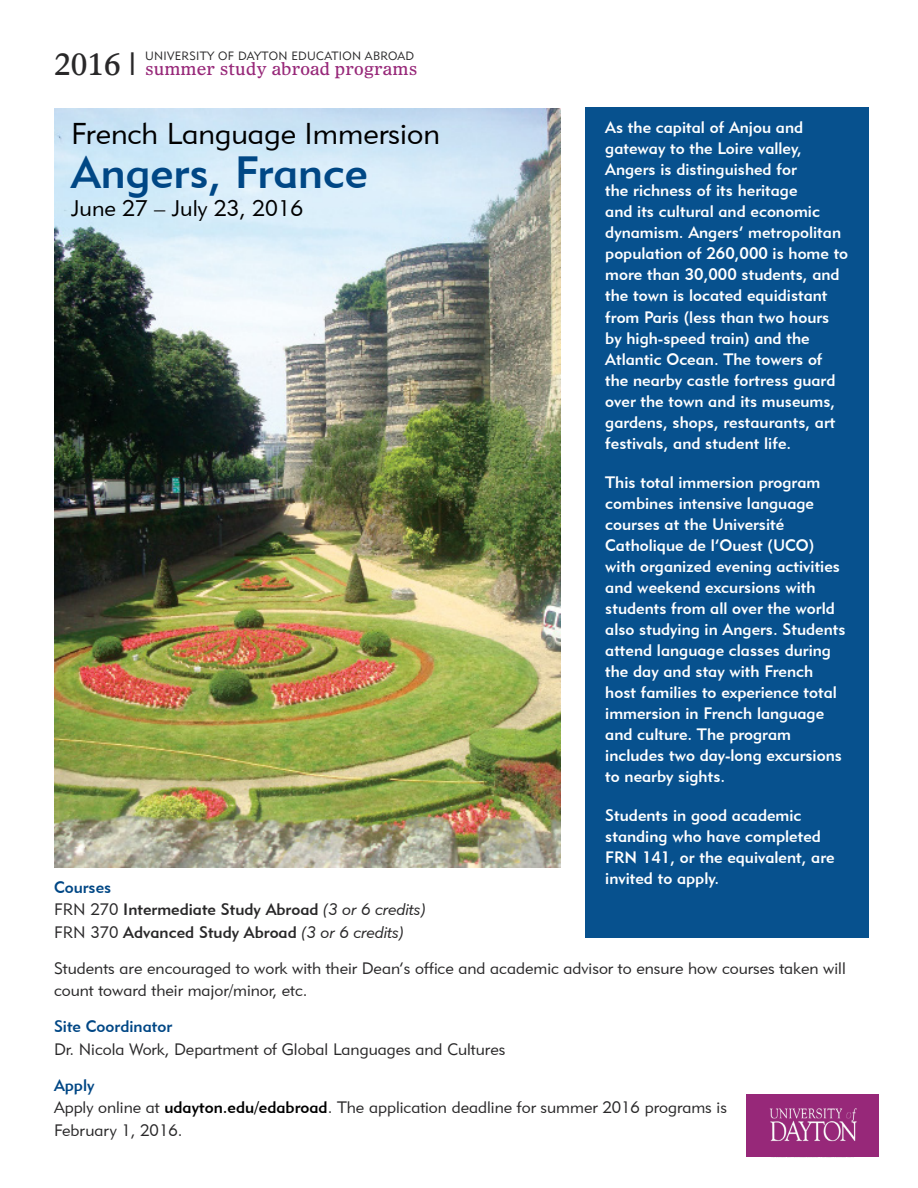
<style>
.page{position:relative;width:918px;height:1188px;background:#fff}
.page>*{position:absolute;margin:0;border:0;box-sizing:border-box;transform-origin:0 0}
.t1{font:45px "Geometric 415 BT Medium A";color:#004785}
.t2{font:30px "Geometric 415 BT Lite A";color:#000}
.t3{font:30px "Olympian LT Std";color:#292829}
.t4{font:22.5px "Geometric 415 BT Lite A";color:#000}
.t5{font:17.25px "Olympian LT Std";color:#972879}
.t6{font:16.5px/21px "Geometric 415 BT Medium A";color:#fff}
.t7{font:16.5px/22.5px "Geometric 415 BT Lite A";color:#292829}
.t8{font:16.5px/22.5px "Geometric 415 BT Medium A";color:#292829}
.t9{font:16.5px "Geometric 415 BT Medium A";color:#004785}
.t10{font:12px "Geometric 415 BT Lite A";letter-spacing:.02em;color:#292829}
.s1{color:#004785}
.s2{font-family:"Geometric 415 BT Lite A"}
.s3{font-family:"Geometric 415 BT Lite Italic A"}
.s4{font-family:"Geometric 415 BT Medium A";color:#000}
</style>
<div class="page">
<img style="left:54px;top:108px;width:506px;height:759px">
<div style="left:585px;top:107px;width:283px;height:830px;background:#07518e"></div>
<div style="left:746px;top:1095px;width:132px;height:62px;background:#972879"></div>
<img style="left:769px;top:1108px;width:88px;height:34px">
<h2 class="t3" style="left:54px;top:45px;width:83px">2016 |</h2>
<p class="t10" style="left:145px;top:49px;width:270px">UNIVERSITY OF DAYTON EDUCATION ABROAD</p>
<p class="t5" style="left:145px;top:59px;width:274px">summer study abroad programs</p>
<p class="t6" style="left:605px;top:117px;width:245px">As the capital of Anjou and gateway to the Loire valley,<br>Angers is distinguished for<br>the richness of its heritage<br>and its cultural and economic dynamism. Angers’ metropolitan population of 260,000 is home to more than 30,000 students, and the town is located equidistant from Paris (less than two hours by high-speed train) and the<br>Atlantic Ocean. The towers of the nearby castle fortress guard over the town and its museums, gardens, shops, restaurants, art festivals, and student life.</p>
<p class="t6" style="left:605px;top:471px;width:242px">This total immersion program combines intensive language courses at the Université<br>Catholique de l’Ouest (UCO) with organized evening activities and weekend excursions with students from all over the world also studying in Angers. Students attend language classes during the day and stay with French host families to experience total immersion in French language and culture. The program includes two day-long excursions to nearby sights.</p>
<p class="t6" style="left:605px;top:804px;width:231px">Students in good academic standing who have completed<br>FRN 141, or the equivalent, are invited to apply.</p>
<h2 class="t2" style="left:71px;top:115px;width:370px">French Language Immersion</h2>
<h1 class="t1" style="left:71px;top:144px;width:298px">Angers, France</h1>
<h3 class="t4" style="left:71px;top:195px;width:234px">June 27 – July 23, 2016</h3>
<p class="t8" style="left:54px;top:876px;width:374px"><span class="s1">Courses<br></span><span class="s2">FRN 270</span> Intermediate Study Abroad <span class="s3">(3 or 6 credits)<br></span><span class="s2">FRN 370</span> Advanced Study Abroad <span class="s3">(3 or 6 credits)</span></p>
<p class="t7" style="left:54px;top:957px;width:793px">Students are encouraged to work with their Dean’s office and academic advisor to ensure how courses taken will count toward their major/minor, etc.</p>
<p class="t9" style="left:54px;top:1016px;width:120px">Site Coordinator</p>
<p class="t7" style="left:54px;top:1038px;width:453px">Dr. Nicola Work, Department of Global Languages and Cultures</p>
<p class="t9" style="left:54px;top:1075px;width:42px">Apply</p>
<p class="t7" style="left:54px;top:1096px;width:674px">Apply online at <span class="s4">udayton.edu/edabroad</span>. The application deadline for summer 2016 programs is<br>February 1, 2016.</p>
</div>
